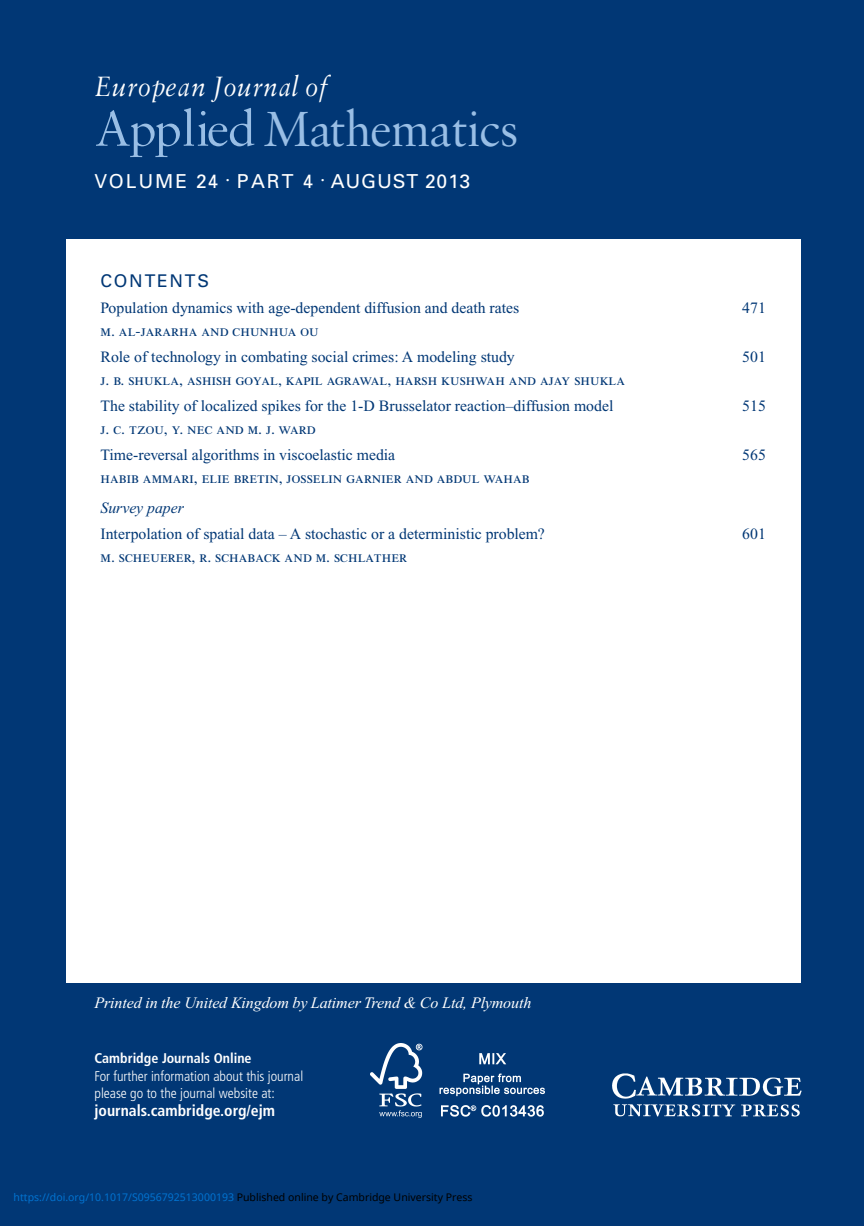
<style>
.page{position:relative;width:864px;height:1226px;background:#fff}
.page>*{position:absolute;margin:0;border:0;box-sizing:border-box;transform-origin:0 0}
.t1{font:52.5px "Sabon";letter-spacing:-.03em;color:#99bee5}
.t2{font:italic 29.75px "Sabon";letter-spacing:.025em;color:#fff;scale:.9 1}
.t3{font:19.25px "Univers";letter-spacing:.04em;color:#fff}
.t4{font:17.5px "Univers";letter-spacing:.1em;color:#013775}
.t5{font:italic 15.92px "Times New Roman";letter-spacing:-.01em;color:#fff}
.t6{font:15.75px "Times New Roman";color:#013775}
.t7{font:15.75px "Times Roman SC";color:#013775}
.t8{font:700 condensed 15.75px "Frutiger";color:#fff}
.t9{font:italic 15.75px "Times New Roman";color:#013775}
.t10{font:300 condensed 14px/17.5px "Frutiger";color:#fff}
.t11{font:700 condensed 14px "Frutiger";color:#fff}
.t12{font:10.5px "Noto Sans";color:#0172cf}
.s1{color:#000}
</style>
<div class="page">
<svg style="left:863px;top:0;width:1px;height:1225px"></svg>
<div style="left:0;top:0;width:863px;height:1225px;background:#013775"></div>
<div style="left:66px;top:240px;width:734px;height:742px;background:#fff"></div>
<img style="left:612px;top:1073px;width:190px;height:44px">
<img style="left:370px;top:1043px;width:174px;height:74px">
<h2 class="t2" style="left:95px;top:75px;width:260px">European Journal of</h2>
<h1 class="t1" style="left:94px;top:108px;width:425px">Applied Mathematics</h1>
<p class="t3" style="left:94px;top:174px;width:377px">VOLUME 24 <sup>.</sup> PART 4 <sup>.</sup> AUGUST 2013</p>
<p class="t4" style="left:100px;top:274px;width:110px">CONTENTS</p>
<p class="t6" style="left:100px;top:302px;width:420px">Population dynamics with age-dependent diffusion and death rates</p>
<p class="t6" style="left:742px;top:302px;width:25px">471</p>
<p class="t7" style="left:100px;top:321px;width:220px">m. al-jararha and chunhua ou</p>
<p class="t6" style="left:100px;top:351px;width:415px">Role of technology in combating social crimes: A modeling study</p>
<p class="t6" style="left:742px;top:351px;width:25px">501</p>
<p class="t7" style="left:100px;top:370px;width:526px">j. b. shukla, ashish goyal, kapil agrawal, harsh kushwah and ajay shukla</p>
<p class="t6" style="left:100px;top:400px;width:514px">The stability of localized spikes for the 1-D Brusselator reaction–diffusion model</p>
<p class="t6" style="left:742px;top:400px;width:25px">515</p>
<p class="t7" style="left:100px;top:419px;width:216px">j. c. tzou, y. nec and m. j. ward</p>
<p class="t6" style="left:100px;top:449px;width:296px">Time-reversal algorithms in viscoelastic media</p>
<p class="t6" style="left:742px;top:449px;width:25px">565</p>
<p class="t7" style="left:100px;top:468px;width:430px">habib ammari, elie bretin, josselin garnier and abdul wahab</p>
<p class="t9" style="left:100px;top:501px;width:85px">Survey paper</p>
<p class="t6" style="left:100px;top:528px;width:446px">Interpolation of spatial data – A stochastic or a deterministic problem?</p>
<p class="t6" style="left:742px;top:528px;width:25px">601</p>
<p class="t7" style="left:100px;top:547px;width:308px">m. scheuerer, r. schaback and m. schlather</p>
<p class="t5" style="left:94px;top:996px;width:438px">Printed in the United Kingdom by Latimer Trend &amp; Co Ltd, Plymouth</p>
<p class="t11" style="left:94px;top:1052px;width:158px">Cambridge Journals Online</p>
<p class="t10" style="left:94px;top:1068px;width:210px">For further information about this journal please go to the journal website at:</p>
<p class="t8" style="left:94px;top:1103px;width:182px">journals.cambridge.org/ejm</p>
<p class="t12" style="left:14px;top:1189px;width:460px">https://doi.org/10.1017/S0956792513000193 <span class="s1">Published online by Cambridge University Press</span></p>
</div>
